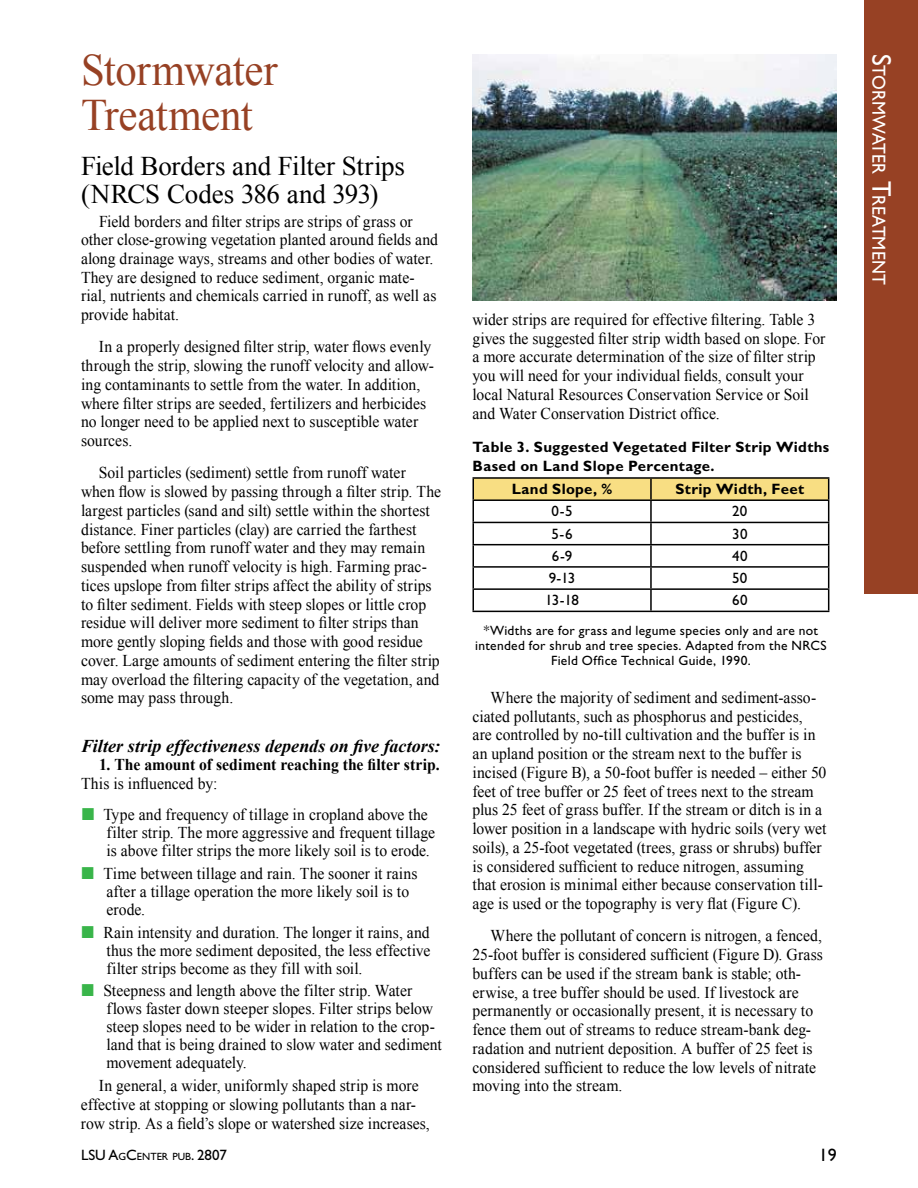
<style>
.page{position:relative;width:918px;height:1188px;background:#fff}
.page>*{position:absolute;margin:0;border:0;box-sizing:border-box;transform-origin:0 0}
.t1{font:45px/45px "Times New Roman";letter-spacing:-.015em;color:#974124;scale:.95 1}
.t2{font:27px/28.5px "Times New Roman";letter-spacing:-.01em;color:#000}
.t3{font:18.9px "Gill Sans Std";color:#fff;scale:.95 1}
.t4{font:italic 700 18px "Times New Roman";letter-spacing:.005em;color:#000}
.t5{font:18px "Gill Sans Std";color:#000}
.t6{font:16.5px/18.8px "Times New Roman";color:#000;scale:.95 1}
.t7{font:700 16.5px "Times New Roman";color:#000;scale:.95 1}
.t8{font:700 15px/19.5px "Gill Sans Std";letter-spacing:.02em;color:#000}
.t9{font:15px "Gill Sans Std";letter-spacing:.02em;color:#000}
.t10{font:15px "Gill Sans Std";color:#000}
.t11{font:13.5px/15px "Gill Sans Std";letter-spacing:.025em;color:#000;text-align:center}
.s1{font-size:10.5px}
.s2{font-size:27px}
</style>
<div class="page">
<div style="left:864px;top:0;width:54px;height:594px;background:#974124"></div>
<hr style="left:472px;top:477px;width:179px;height:2px;background:#000">
<hr style="left:472px;top:479px;width:2px;height:20px;background:#000">
<hr style="left:651px;top:477px;width:178px;height:2px;background:#000">
<hr style="left:472px;top:499px;width:179px;height:2px;background:#000">
<hr style="left:472px;top:501px;width:2px;height:21px;background:#000">
<hr style="left:472px;top:522px;width:179px;height:1px;background:#000">
<hr style="left:472px;top:523px;width:2px;height:21px;background:#000">
<hr style="left:472px;top:544px;width:179px;height:1px;background:#000">
<hr style="left:472px;top:545px;width:2px;height:21px;background:#000">
<hr style="left:472px;top:566px;width:179px;height:2px;background:#000">
<hr style="left:472px;top:568px;width:2px;height:20px;background:#000">
<hr style="left:472px;top:588px;width:179px;height:2px;background:#000">
<hr style="left:472px;top:590px;width:2px;height:21px;background:#000">
<svg style="left:473px;top:478px;width:356px;height:133px"></svg>
<hr style="left:472px;top:611px;width:179px;height:1px;background:#000">
<hr style="left:651px;top:611px;width:178px;height:1px;background:#000">
<img style="left:472px;top:54px;width:365px;height:246px">
<h1 class="t1" style="left:81px;top:47px;width:209px">Stormwater<br>Treatment</h1>
<h2 class="t2" style="left:81px;top:151px;width:326px">Field Borders and Filter Strips (NRCS Codes 386 and 393)</h2>
<p class="t6" style="left:81px;top:211px;width:377px;text-indent:18px">Field borders and filter strips are strips of grass or other close-growing vegetation planted around fields and along drainage ways, streams and other bodies of water.<br>They are designed to reduce sediment, organic mate&shy;rial, nutrients and chemicals carried in runoff, as well as provide habitat.</p>
<p class="t6" style="left:81px;top:337px;width:373px;text-indent:18px">In a properly designed filter strip, water flows evenly through the strip, slowing the runoff velocity and allow&shy;ing contaminants to settle from the water. In addition, where filter strips are seeded, fertilizers and herbicides no longer need to be applied next to susceptible water sources.</p>
<p class="t6" style="left:81px;top:463px;width:381px;text-indent:18px">Soil particles (sediment) settle from runoff water when flow is slowed by passing through a filter strip. The largest particles (sand and silt) settle within the shortest distance. Finer particles (clay) are carried the farthest before settling from runoff water and they may remain suspended when runoff velocity is high. Farming prac&shy;tices upslope from filter strips affect the ability of strips to filter sediment. Fields with steep slopes or little crop residue will deliver more sediment to filter strips than more gently sloping fields and those with good residue cover. Large amounts of sediment entering the filter strip may overload the filtering capacity of the vegetation, and some may pass through.</p>
<p class="t4" style="left:81px;top:733px;width:361px">Filter strip effectiveness depends on five factors:</p>
<p class="t7" style="left:99px;top:753px;width:360px">1. The amount of sediment reaching the filter strip.</p>
<p class="t6" style="left:103px;top:767px;width:343px;line-height:31.5px;text-indent:-22px">This is influenced by:<br>Type and frequency of tillage in cropland above the</p>
<p class="t6" style="left:106px;top:824px;width:347px;line-height:18px">filter strip. The more aggressive and frequent tillage is above filter strips the more likely soil is to erode.</p>
<p class="t6" style="left:103px;top:864px;width:332px;line-height:18px">Time between tillage and rain. The sooner it rains after a tillage operation the more likely soil is to erode.</p>
<p class="t6" style="left:103px;top:923px;width:346px;line-height:18px;text-align:justify">Rain intensity and duration. The longer it rains, and thus the more sediment deposited, the less effective filter strips become as they fill with soil.</p>
<p class="t6" style="left:103px;top:981px;width:358px;line-height:18px">Steepness and length above the filter strip. Water flows faster down steeper slopes. Filter strips below steep slopes need to be wider in relation to the crop&shy;land that is being drained to slow water and sediment movement adequately.</p>
<p class="t6" style="left:81px;top:1076px;width:369px;text-indent:18px">In general, a wider, uniformly shaped strip is more effective at stopping or slowing pollutants than a nar&shy;row strip. As a field’s slope or watershed size increases,</p>
<p class="t6" style="left:472px;top:310px;width:373px">wider strips are required for effective filtering. Table 3 gives the suggested filter strip width based on slope. For a more accurate determination of the size of filter strip you will need for your individual fields, consult your local Natural Resources Conservation Service or Soil and Water Conservation District office.</p>
<p class="t8" style="left:472px;top:437px;width:358px">Table 3. Suggested Vegetated Filter Strip Widths<br>Based on Land Slope Percentage.</p>
<p class="t8" style="left:512px;top:479px;width:102px">Land Slope, %</p>
<p class="t8" style="left:676px;top:479px;width:130px">Strip Width, Feet</p>
<p class="t9" style="left:552px;top:503px;width:23px">0-5</p>
<p class="t9" style="left:732px;top:503px;width:17px">20</p>
<p class="t9" style="left:551px;top:525px;width:23px">5-6</p>
<p class="t9" style="left:732px;top:525px;width:17px">30</p>
<p class="t9" style="left:552px;top:547px;width:22px">6-9</p>
<p class="t9" style="left:732px;top:547px;width:17px">40</p>
<p class="t9" style="left:549px;top:569px;width:28px">9-13</p>
<p class="t9" style="left:732px;top:569px;width:17px">50</p>
<p class="t9" style="left:545px;top:592px;width:36px">13-18</p>
<p class="t9" style="left:732px;top:592px;width:17px">60</p>
<p class="t11" style="left:475px;top:623px;width:353px">*Widths are for grass and legume species only and are not intended for shrub and tree species. Adapted from the NRCS<br>Field Office Technical Guide, 1990.</p>
<p class="t6" style="left:473px;top:688px;width:374px;text-indent:18px">Where the majority of sediment and sediment-asso&shy;ciated pollutants, such as phosphorus and pesticides,<br>are controlled by no-till cultivation and the buffer is in an upland position or the stream next to the buffer is incised (Figure B), a 50-foot buffer is needed – either 50 feet of tree buffer or 25 feet of trees next to the stream plus 25 feet of grass buffer. If the stream or ditch is in a lower position in a landscape with hydric soils (very wet soils), a 25-foot vegetated (trees, grass or shrubs) buffer is considered sufficient to reduce nitrogen, assuming that erosion is minimal either because conservation till&shy;age is used or the topography is very flat (Figure C).</p>
<p class="t6" style="left:473px;top:926px;width:370px;text-indent:18px">Where the pollutant of concern is nitrogen, a fenced, 25-foot buffer is considered sufficient (Figure D). Grass buffers can be used if the stream bank is stable; oth&shy;erwise, a tree buffer should be used. If livestock are permanently or occasionally present, it is necessary to fence them out of streams to reduce stream-bank deg&shy;radation and nutrient deposition. A buffer of 25 feet is considered sufficient to reduce the low levels of nitrate moving into the stream.</p>
<p class="t10" style="left:81px;top:1146px;width:148px">LSU A<span class="s1">G</span>C<span class="s1">ENTER PUB</span>. 2807</p>
<p class="t5" style="left:819px;top:1144px;width:19px">19</p>
<p class="t3" style="left:890px;top:54px;width:244px;rotate:90deg"><span class="s2">S</span>TORMWATER <span class="s2">T</span>REATMENT</p>
</div>
